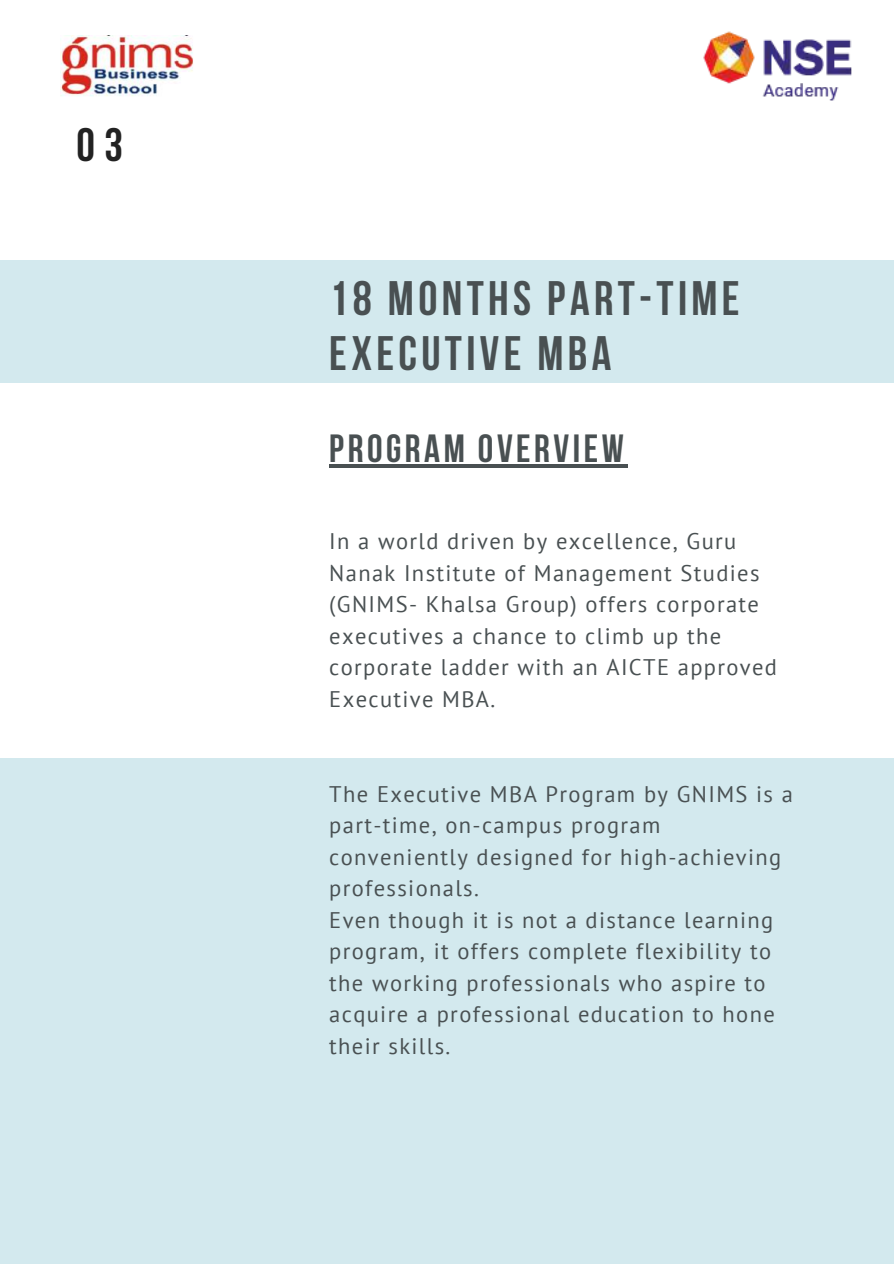
<style>
.page{position:relative;width:894px;height:1264px;background:#fff}
.page>*{position:absolute;margin:0;border:0;box-sizing:border-box;transform-origin:0 0}
.t1{font:700 48.15px/55.2px "Bebas Neue";letter-spacing:.09em;color:#495052}
.t2{font:700 46.65px "Bebas Neue";color:#222}
.t3{font:700 39.15px "Bebas Neue";letter-spacing:.09em;color:#495052}
.t4{font:22.5px/31.5px "PT Sans";letter-spacing:.06em;color:#495052}
</style>
<div class="page">
<div style="left:0;top:758px;width:893px;height:505px;background:#d3e9ee"></div>
<div style="left:0;top:261px;width:893px;height:121px;background:#d3e9ee"></div>
<hr style="left:329px;top:464px;width:298px;height:3px;background:#495052">
<img style="left:60px;top:36px;width:133px;height:60px">
<img style="left:703px;top:31px;width:149px;height:70px">
<h2 class="t2" style="left:77px;top:126px;width:48px">03</h2>
<h1 class="t1" style="left:329px;top:276px;width:412px">18 MONTHS PART-TIME<br>EXECUTIVE MBA</h1>
<h3 class="t3" style="left:329px;top:432px;width:296px">PROGRAM OVERVIEW</h3>
<p class="t4" style="left:329px;top:525px;width:449px">In a world driven by excellence, Guru Nanak Institute of Management Studies (GNIMS- Khalsa Group) offers corporate executives a chance to climb up the corporate ladder with an AICTE approved Executive MBA.</p>
<p class="t4" style="left:329px;top:777px;width:465px">The Executive MBA Program by GNIMS is a part-time, on-campus program conveniently designed for high-achieving professionals.<br>Even though it is not a distance learning program, it offers complete flexibility to the working professionals who aspire to acquire a professional education to hone their skills.</p>
</div>
